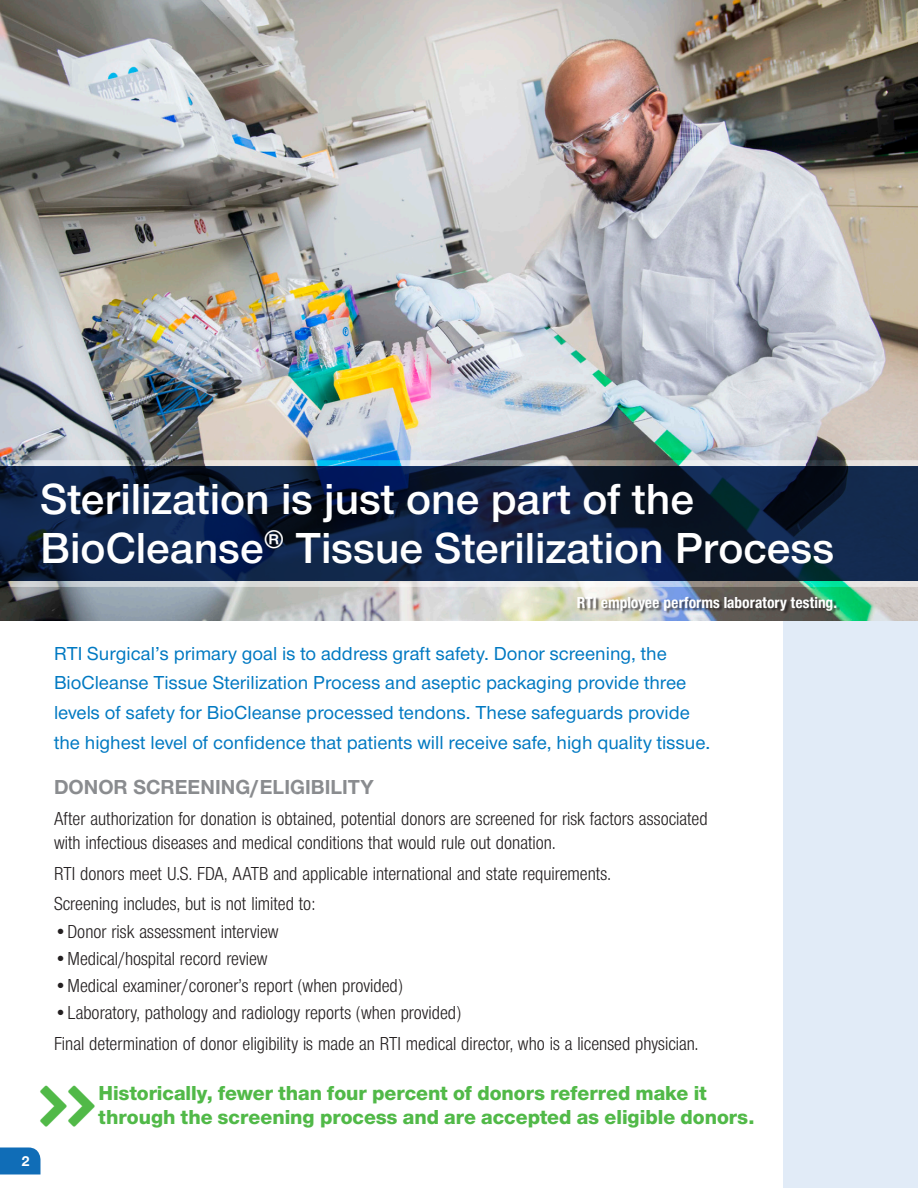
<style>
.page{position:relative;width:918px;height:1188px;background:#fff}
.page>*{position:absolute;margin:0;border:0;box-sizing:border-box;transform-origin:0 0}
.t1{font:45px/49.5px "Nimbus San Nov Sem Bol";color:#fff}
.t2{font:21px/24px "Nimbus San Nov Hea";color:#51b948}
.t3{font:700 21px "Nimbus San Nov";color:#8a8c8f}
.t4{font:19.5px/30.8px "Nimbus San Nov Con";color:#231f20}
.t5{font:500 19.5px/30px "Nimbus San Nov";color:#0079c2}
.t6{font:700 16.5px "Nimbus San Nov Con";color:#fff}
.t7{font:700 15px "Nimbus San Nov";color:#fff}
</style>
<div class="page">
<div style="left:783px;top:0;width:135px;height:1188px;background:#e1ebf7"></div>
<img style="left:0;top:0;width:918px;height:621px">
<svg style="left:0;top:459px;width:918px;height:129px;background:#1f3251"></svg>
<svg style="left:0;top:1148px;width:40px;height:26px"></svg>
<div style="left:578px;top:597px;width:262px;height:17px;background:#231f20;opacity:.75"></div>
<h1 class="t1" style="left:41px;top:474px;width:795px">Sterilization is just one part of the<br>BioCleanse<sup>®</sup> Tissue Sterilization Process</h1>
<p class="t6" style="left:577px;top:592px;width:262px">RTI employee performs laboratory testing.</p>
<p class="t7" style="left:22px;top:1152px;width:10px">2</p>
<p class="t5" style="left:54px;top:638px;width:658px">RTI Surgical’s primary goal is to address graft safety. Donor screening, the BioCleanse Tissue Sterilization Process and aseptic packaging provide three levels of safety for BioCleanse processed tendons. These safeguards provide the highest level of confidence that patients will receive safe, high quality tissue.</p>
<p class="t3" style="left:54px;top:775px;width:321px">DONOR SCREENING/ELIGIBILITY</p>
<p class="t4" style="left:54px;top:807px;width:655px;line-height:24px">After authorization for donation is obtained, potential donors are screened for risk factors associated with infectious diseases and medical conditions that would rule out donation.</p>
<p class="t4" style="left:54px;top:858px;width:558px">RTI donors meet U.S. FDA, AATB and applicable international and state requirements.<br>Screening includes, but is not limited to:</p>
<p class="t4" style="left:54px;top:916px;width:226px">•Donor risk assessment interview</p>
<p class="t4" style="left:54px;top:943px;width:215px">•Medical/hospital record review</p>
<p class="t4" style="left:54px;top:971px;width:350px">•Medical examiner/coroner’s report (when provided)</p>
<p class="t4" style="left:54px;top:998px;width:646px">•Laboratory, pathology and radiology reports (when provided)<br>Final determination of donor eligibility is made an RTI medical director, who is a licensed physician.</p>
<p class="t2" style="left:99px;top:1081px;width:657px">Historically, fewer than four percent of donors referred make it through the screening process and are accepted as eligible donors.</p>
</div>
